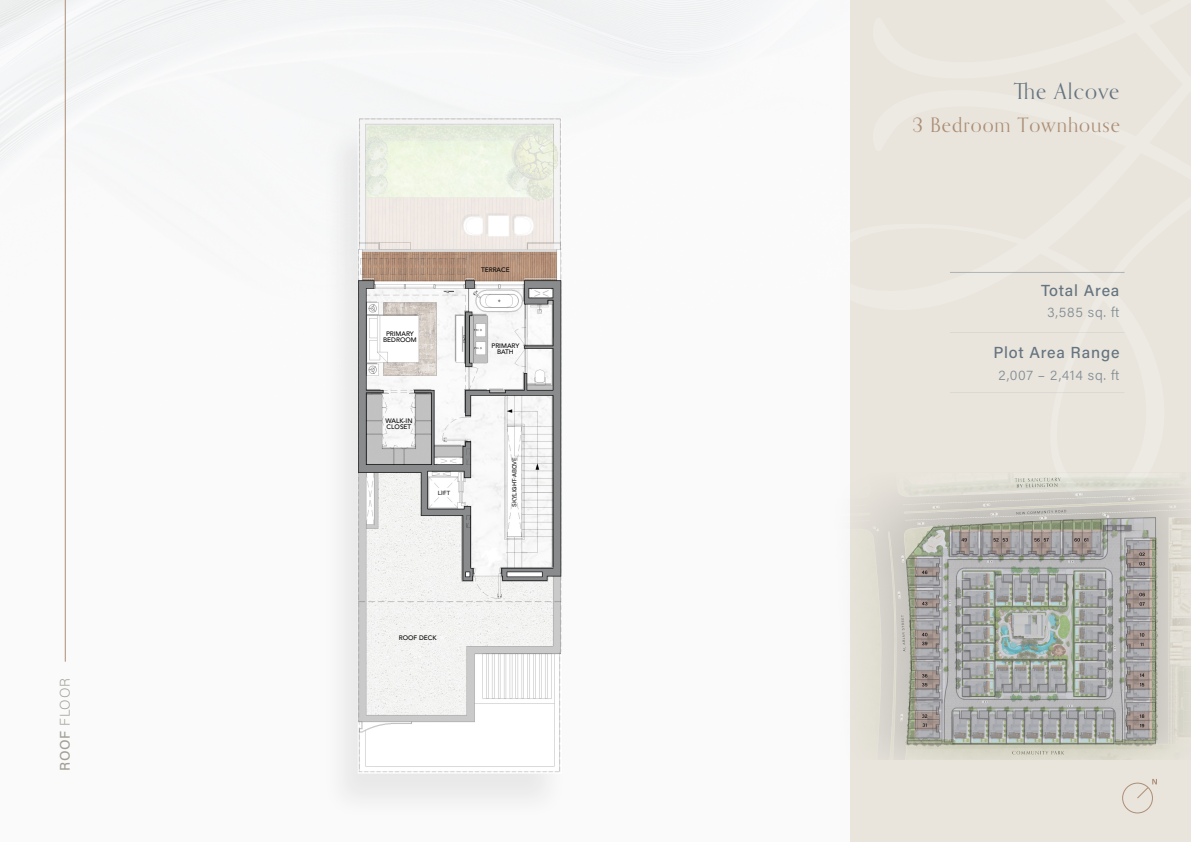
<style>
.page{position:relative;width:1191px;height:842px;background:#fff}
.page>*{position:absolute;margin:0;border:0;box-sizing:border-box;transform-origin:0 0}
.t1{font:22px "Orpheus Pro";letter-spacing:.045em;color:#657480}
.t2{font:20px "Orpheus Pro";letter-spacing:.05em;color:#ac8e75}
.t3{font:500 16px "Acumin Pro";letter-spacing:.05em;color:#657480}
.t4{font:300 14px "Acumin Pro";letter-spacing:.05em;color:#818c92}
.t5{font:200 14px "Acumin Pro";letter-spacing:.05em;color:#a29f94}
.t6{font:500 6.5px "Avenir";color:#040503}
.t7{font:500 6px "Acumin Pro";color:#231f20}
.s1{font-weight:500}
</style>
<div class="page">
<div style="left:850px;top:0;width:340px;height:842px;background:#e9e5dd"></div>
<hr style="left:65px;top:0;width:1px;height:662px;background:#ac8e75">
<img style="left:92px;top:28px;width:734px;height:814px">
<img style="left:780px;top:470px;width:410px;height:290px">
<hr style="left:950px;top:332px;width:174px;height:1px;background:#657481">
<hr style="left:950px;top:272px;width:174px;height:1px;background:#657481">
<hr style="left:950px;top:392px;width:174px;height:1px;background:#657481">
<svg style="left:906px;top:516px;width:250px;height:229px;background:#b1b2ae"></svg>
<svg style="left:952px;top:710px;width:162px;height:34px;background:#a3a6a4"></svg>
<svg style="left:962px;top:571px;width:144px;height:126px;background:#a0a5a1"></svg>
<svg style="left:906px;top:556px;width:36px;height:188px;background:#a09d98"></svg>
<svg style="left:1124px;top:538px;width:32px;height:206px;background:#9e9a95"></svg>
<svg style="left:949px;top:519px;width:154px;height:38px;background:#9c9a93"></svg>
<div style="left:1122px;top:783px;width:30px;height:30px;border:1px solid #ac8e75;border-radius:50%"></div>
<svg style="left:1136px;top:779px;width:21px;height:20px"></svg>
<p class="t5" style="left:55px;top:771px;width:94px;rotate:-90deg"><span class="s1">ROOF</span> FLOOR</p>
<p class="t6" style="left:386px;top:328px;width:29px">PRIMARY</p>
<p class="t6" style="left:383px;top:334px;width:35px">BEDROOM</p>
<p class="t6" style="left:385px;top:415px;width:29px">WALK-IN</p>
<p class="t6" style="left:386px;top:421px;width:26px">CLOSET</p>
<p class="t7" style="left:438px;top:488px;width:14px">LIFT</p>
<p class="t6" style="left:481px;top:264px;width:30px">TERRACE</p>
<p class="t6" style="left:491px;top:340px;width:29px">PRIMARY</p>
<p class="t6" style="left:497px;top:346px;width:18px">BATH</p>
<p class="t7" style="left:510px;top:507px;width:51px;rotate:-90deg">SKYLIGHT ABOVE</p>
<p class="t6" style="left:399px;top:632px;width:39px">ROOF DECK</p>
<p class="t1" style="left:1013px;top:78px;width:107px">The Alcove</p>
<p class="t2" style="left:912px;top:112px;width:209px">3 Bedroom Townhouse</p>
<p class="t3" style="left:1041px;top:279px;width:80px">Total Area</p>
<p class="t4" style="left:1047px;top:303px;width:74px">3,585 sq. ft</p>
<p class="t3" style="left:993px;top:342px;width:128px">Plot Area Range</p>
<p class="t4" style="left:998px;top:365px;width:123px">2,007 – 2,414 sq. ft</p>
</div>
